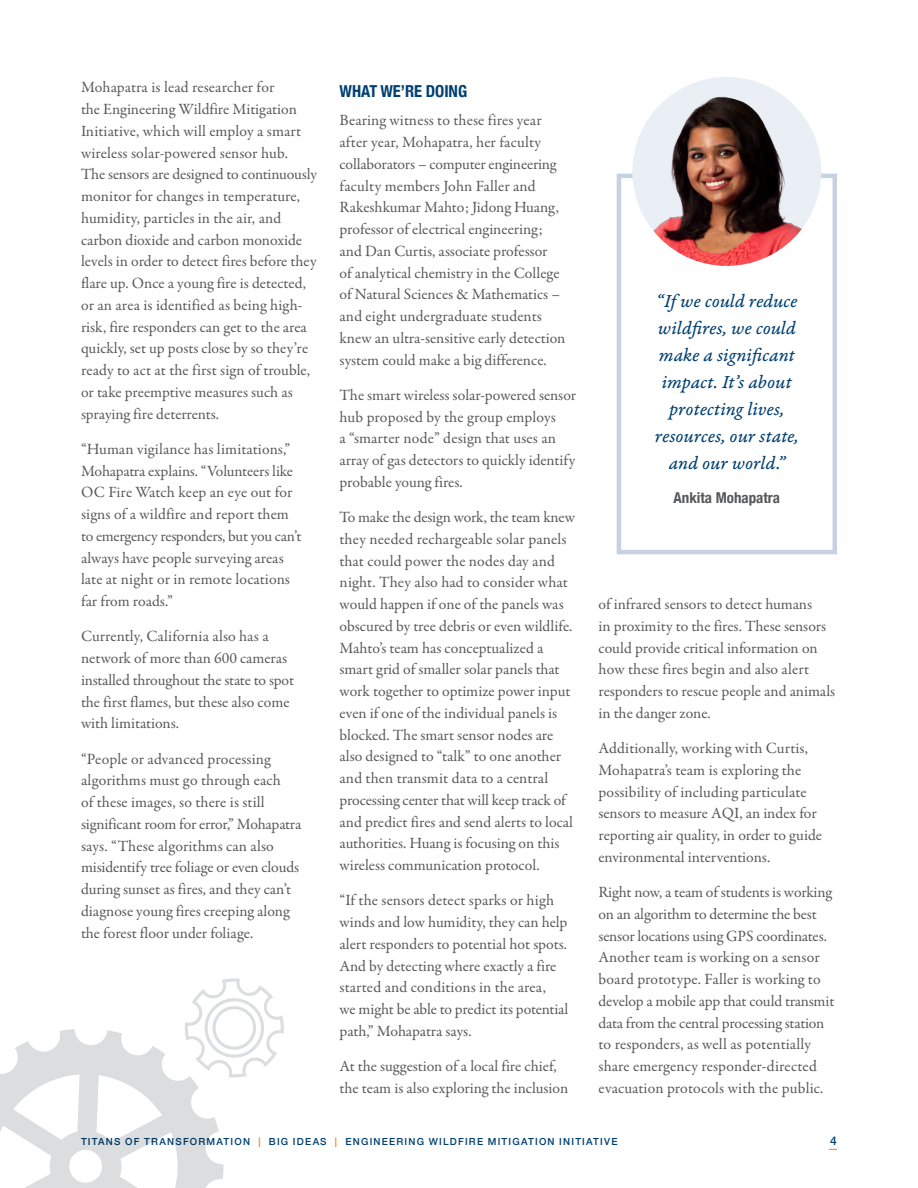
<style>
.page{position:relative;width:918px;height:1188px;background:#fff}
.page>*{position:absolute;margin:0;border:0;box-sizing:border-box;transform-origin:0 0}
.t1{font:19.5px/27px "Garamond Premr Pro It Capt";color:#004071;text-align:center}
.subheads{font:700 condensed 16.5px "Helvetica Neue";color:#004071}
.body{font:15.75px/21.8px "Garamond Premr Pro";color:#57585a}
.t2{font:700 condensed 15px "Helvetica Neue";color:#57585a}
.t3{font:500 12px "Helvetica Neue";color:#004071}
.t4{font:500 9.75px "Helvetica Neue";letter-spacing:.125em;color:#004071}
.s1{color:#f58220}
</style>
<div class="page">
<div style="left:617px;top:174px;width:220px;height:380px;border:4px solid #c6d1e2"></div>
<img style="left:632px;top:87px;width:189px;height:179px">
<svg style="left:0;top:978px;width:284px;height:210px"></svg>
<p class="body" style="left:81px;top:77px;width:237px">Mohapatra is lead researcher for<br>the Engineering Wildfire Mitigation Initiative, which will employ a smart wireless solar-powered sensor hub.<br>The sensors are designed to continuously monitor for changes in temperature, humidity, particles in the air, and carbon dioxide and carbon monoxide levels in order to detect fires before they flare up. Once a young fire is detected, or an area is identified as being high&shy;risk, fire responders can get to the area quickly, set up posts close by so they’re ready to act at the first sign of trouble, or take preemptive measures such as spraying fire deterrents.</p>
<p class="body" style="left:81px;top:438px;width:222px">“Human vigilance has limitations,” Mohapatra explains. “Volunteers like OC Fire Watch keep an eye out for signs of a wildfire and report them to emergency responders, but you can’t always have people surveying areas late at night or in remote locations far from roads.”</p>
<p class="body" style="left:81px;top:626px;width:215px">Currently, California also has a network of more than 600 cameras installed throughout the state to spot the first flames, but these also come with limitations.</p>
<p class="body" style="left:81px;top:748px;width:222px">“People or advanced processing algorithms must go through each<br>of these images, so there is still significant room for error,” Mohapatra says. “These algorithms can also misidentify tree foliage or even clouds during sunset as fires, and they can’t diagnose young fires creeping along the forest floor under foliage.</p>
<p class="subheads" style="left:340px;top:77px;width:129px">WHAT WE’RE DOING</p>
<p class="body" style="left:340px;top:110px;width:227px">Bearing witness to these fires year after year, Mohapatra, her faculty collaborators – computer engineering faculty members John Faller and Rakeshkumar Mahto; Jidong Huang, professor of electrical engineering; and Dan Curtis, associate professor<br>of analytical chemistry in the College of Natural Sciences &amp; Mathematics – and eight undergraduate students knew an ultra-sensitive early detection system could make a big difference.</p>
<p class="body" style="left:340px;top:384px;width:238px">The smart wireless solar-powered sensor hub proposed by the group employs<br>a “smarter node” design that uses an array of gas detectors to quickly identify probable young fires.</p>
<p class="body" style="left:340px;top:507px;width:237px">To make the design work, the team knew they needed rechargeable solar panels that could power the nodes day and night. They also had to consider what would happen if one of the panels was obscured by tree debris or even wildlife.<br>Mahto’s team has conceptualized a smart grid of smaller solar panels that work together to optimize power input even if one of the individual panels is blocked. The smart sensor nodes are also designed to “talk” to one another and then transmit data to a central processing center that will keep track of and predict fires and send alerts to local authorities. Huang is focusing on this wireless communication protocol.</p>
<p class="body" style="left:340px;top:890px;width:230px">“If the sensors detect sparks or high winds and low humidity, they can help alert responders to potential hot spots.<br>And by detecting where exactly a fire started and conditions in the area,<br>we might be able to predict its potential path,” Mohapatra says.</p>
<p class="body" style="left:340px;top:1056px;width:230px">At the suggestion of a local fire chief, the team is also exploring the inclusion</p>
<p class="t1" style="left:655px;top:289px;width:145px">“If we could reduce wildfires, we could make a significant impact. It’s about protecting lives, resources, our state, and our world.”</p>
<p class="t2" style="left:674px;top:485px;width:108px">Ankita Mohapatra</p>
<p class="body" style="left:598px;top:594px;width:238px">of infrared sensors to detect humans<br>in proximity to the fires. These sensors could provide critical information on how these fires begin and also alert responders to rescue people and animals in the danger zone.</p>
<p class="body" style="left:598px;top:738px;width:225px">Additionally, working with Curtis, Mohapatra’s team is exploring the possibility of including particulate sensors to measure AQI, an index for reporting air quality, in order to guide environmental interventions.</p>
<p class="body" style="left:598px;top:882px;width:238px">Right now, a team of students is working on an algorithm to determine the best sensor locations using GPS coordinates.<br>Another team is working on a sensor board prototype. Faller is working to develop a mobile app that could transmit data from the central processing station to responders, as well as potentially share emergency responder-directed evacuation protocols with the public.</p>
<p class="t4" style="left:81px;top:1134px;width:538px">TITANS OF TRANSFORMATION <span class="s1">|</span> BIG IDEAS <span class="s1">|</span> ENGINEERING WILDFIRE MITIGATION INITIATIVE</p>
<p class="t3" style="left:830px;top:1131px;width:8px">4</p>
</div>
